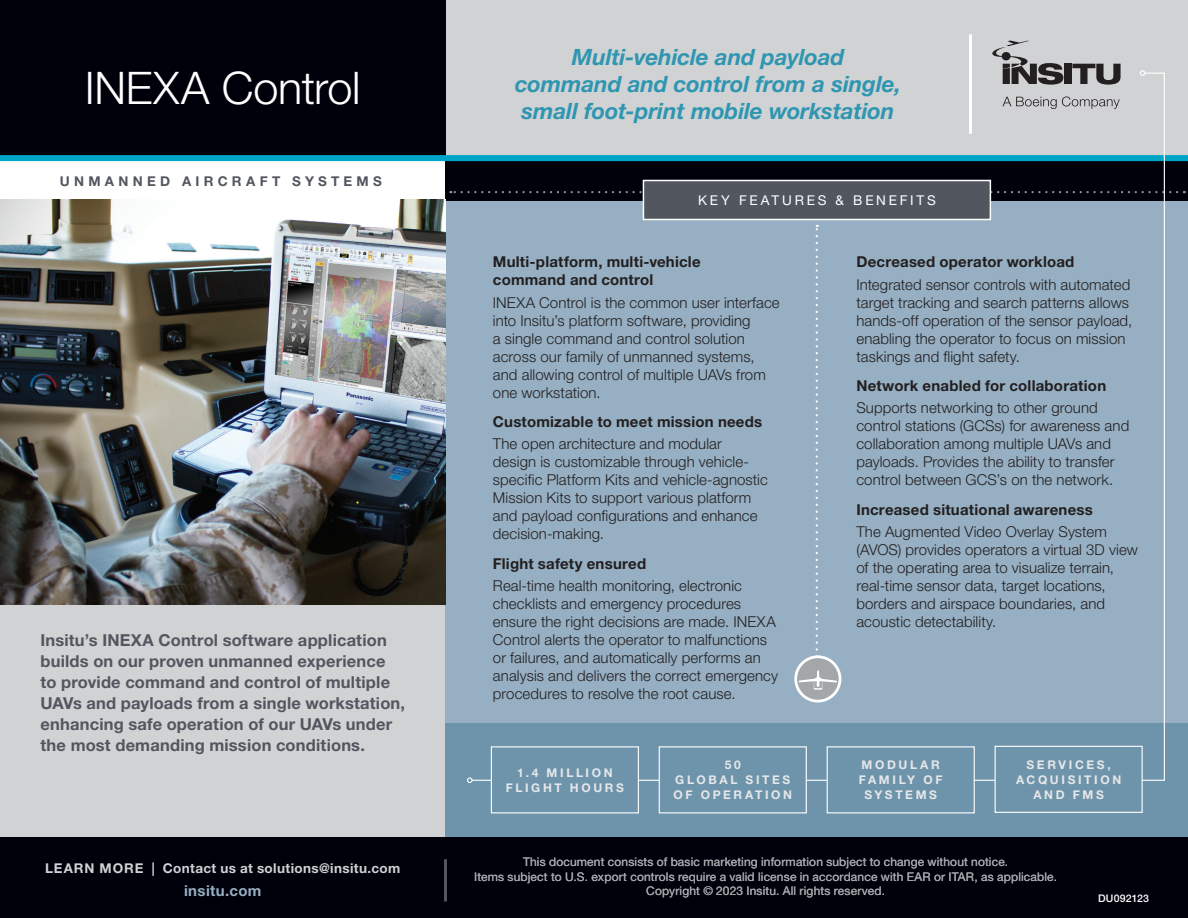
<style>
.page{position:relative;width:1188px;height:918px;background:#fff}
.page>*{position:absolute;margin:0;border:0;box-sizing:border-box;transform-origin:0 0}
.LgCard_Subtitle{font:300 45px "Helvetica Neue LT Std";letter-spacing:-.005em;color:#fff}
.LgCard_TopBar_Headli{font:italic 700 22.5px/27px "Helvetica Neue LT Std";letter-spacing:-.005em;color:#2f96b1;text-align:center}
.LgCard_IntroPara{font:700 16.5px/21px "Helvetica Neue LT Std";letter-spacing:.01em;color:#52565f}
.LgCard_BeneFeatures{font:300 15px/18px "Helvetica Neue LT Std";letter-spacing:.005em;color:#231f20}
.LgCard_BeneFeatures-2{font:700 15px/18px "Helvetica Neue LT Std";letter-spacing:.015em;color:#231f20}
.t1{font:700 15px "Helvetica Neue LT Std";letter-spacing:.025em;color:#96afc2}
.t2{font:700 13.5px "Helvetica Neue LT Std";letter-spacing:.03em;color:#d1d2d4}
.t3{font:700 13.5px "Helvetica Neue LT Std";letter-spacing:.315em;color:#52565f}
.t4{font:13.5px "Helvetica Neue LT Std";letter-spacing:.21em;color:#fff}
.Copyright_line{font:12px/14.2px "Helvetica Neue LT Std";letter-spacing:.015em;color:#a3a7a9;text-align:center}
.t5{font:700 12px/15px "Helvetica Neue LT Std";letter-spacing:.22em;color:#e6e7e9;text-align:center}
.Footer_Control_Numbe{font:500 10.5px "Helvetica Neue LT Std";letter-spacing:.02em;color:#fff}
</style>
<div class="page">
<div style="left:0;top:605px;width:446px;height:245px;background:#d1d2d4"></div>
<div style="left:446px;top:0;width:742px;height:155px;background:#d1d2d4"></div>
<div style="left:0;top:837px;width:1188px;height:81px;background:#00000b"></div>
<div style="left:446px;top:200px;width:742px;height:524px;background:#96afc2"></div>
<div style="left:0;top:0;width:446px;height:155px;background:#00000b"></div>
<div style="left:446px;top:161px;width:742px;height:39px;background:#00000b"></div>
<div style="left:1064px;top:64px;width:7px;height:20px;background:#231f20"></div>
<svg style="left:1072px;top:64px;width:49px;height:8px"></svg>
<svg style="left:992px;top:40px;width:71px;height:32px"></svg>
<hr style="left:969px;top:34px;width:3px;height:100px;background:#fff">
<div style="left:0;top:155px;width:1188px;height:6px;background:#00a5c8"></div>
<div style="left:446px;top:724px;width:742px;height:113px;background:#6e94ab"></div>
<svg style="left:450px;top:191px;width:727px;height:2px"></svg>
<hr style="left:444px;top:859px;width:3px;height:43px;background:#52565f">
<svg style="left:471px;top:72px;width:694px;height:709px"></svg>
<svg style="left:1140px;top:70px;width:5px;height:6px"></svg>
<svg style="left:467px;top:777px;width:6px;height:6px"></svg>
<div style="left:491px;top:747px;width:147px;height:66px;background:#6e94ab"></div>
<div style="left:491px;top:746px;width:148px;height:67px;border:1px solid #fff"></div>
<div style="left:995px;top:746px;width:147px;height:66px;background:#6e94ab"></div>
<div style="left:995px;top:746px;width:148px;height:67px;border:1px solid #fff"></div>
<div style="left:659px;top:747px;width:147px;height:66px;background:#6e94ab"></div>
<div style="left:659px;top:746px;width:148px;height:67px;border:1px solid #fff"></div>
<div style="left:827px;top:747px;width:147px;height:66px;background:#6e94ab"></div>
<div style="left:827px;top:746px;width:148px;height:67px;border:1px solid #fff"></div>
<svg style="left:796px;top:657px;width:44px;height:44px"></svg>
<div style="left:794px;top:655px;width:47px;height:48px;border:3px solid #fff;border-radius:50%"></div>
<svg style="left:799px;top:225px;width:38px;height:466px"></svg>
<img style="left:0;top:200px;width:446px;height:405px">
<p class="LgCard_Subtitle" style="left:85px;top:60px;width:277px">INEXA Control</p>
<p class="t3" style="left:60px;top:172px;width:323px">UNMANNED AIRCRAFT SYSTEMS</p>
<p class="LgCard_IntroPara" style="left:40px;top:629px;width:366px">Insitu’s INEXA Control software application builds on our proven unmanned experience to provide command and control of multiple UAVs and payloads from a single workstation, enhancing safe operation of our UAVs under the most demanding mission conditions.</p>
<p class="t2" style="left:45px;top:859px;width:357px">LEARN MORE | Contact us at solutions@insitu.com</p>
<p class="t1" style="left:184px;top:881px;width:79px">insitu.com</p>
<p class="LgCard_TopBar_Headli" style="left:515px;top:43px;width:388px">Multi-vehicle and payload<br>command and control from a single, small foot-print mobile workstation</p>
<p class="t4" style="left:698px;top:192px;width:239px">KEY FEATURES &amp; BENEFITS</p>
<p class="LgCard_BeneFeatures-2" style="left:493px;top:253px;width:209px">Multi-platform, multi-vehicle command and control</p>
<p class="LgCard_BeneFeatures" style="left:493px;top:293px;width:288px">INEXA Control is the common user interface into Insitu’s platform software, providing<br>a single command and control solution across our family of unmanned systems, and allowing control of multiple UAVs from one workstation.</p>
<p class="LgCard_BeneFeatures-2" style="left:493px;top:412px;width:271px">Customizable to meet mission needs</p>
<p class="LgCard_BeneFeatures" style="left:493px;top:435px;width:276px">The open architecture and modular design is customizable through vehicle&shy;specific Platform Kits and vehicle-agnostic Mission Kits to support various platform and payload configurations and enhance decision-making.</p>
<p class="LgCard_BeneFeatures-2" style="left:493px;top:554px;width:155px">Flight safety ensured</p>
<p class="LgCard_BeneFeatures" style="left:493px;top:577px;width:287px">Real-time health monitoring, electronic checklists and emergency procedures ensure the right decisions are made. INEXA Control alerts the operator to malfunctions or failures, and automatically performs an analysis and delivers the correct emergency procedures to resolve the root cause.</p>
<p class="LgCard_BeneFeatures-2" style="left:856px;top:253px;width:220px">Decreased operator workload</p>
<p class="LgCard_BeneFeatures" style="left:856px;top:275px;width:277px">Integrated sensor controls with automated target tracking and search patterns allows hands-off operation of the sensor payload, enabling the operator to focus on mission taskings and flight safety.</p>
<p class="LgCard_BeneFeatures-2" style="left:856px;top:376px;width:251px">Network enabled for collaboration</p>
<p class="LgCard_BeneFeatures" style="left:856px;top:399px;width:274px">Supports networking to other ground control stations (GCSs) for awareness and collaboration among multiple UAVs and payloads. Provides the ability to transfer control between GCS’s on the network.</p>
<p class="LgCard_BeneFeatures-2" style="left:856px;top:500px;width:238px">Increased situational awareness</p>
<p class="LgCard_BeneFeatures" style="left:856px;top:523px;width:283px">The Augmented Video Overlay System (AVOS) provides operators a virtual 3D view of the operating area to visualize terrain, real-time sensor data, target locations, borders and airspace boundaries, and acoustic detectability.</p>
<p class="t5" style="left:506px;top:765px;width:120px">1.4 MILLION<br>FLIGHT HOURS</p>
<p class="t5" style="left:1016px;top:757px;width:107px">SERVICES,<br>ACQUISITION<br>AND FMS</p>
<p class="t5" style="left:673px;top:757px;width:120px">50<br>GLOBAL SITES<br>OF OPERATION</p>
<p class="t5" style="left:859px;top:757px;width:85px">MODULAR<br>FAMILY OF<br>SYSTEMS</p>
<p class="Copyright_line" style="left:474px;top:855px;width:584px">This document consists of basic marketing information subject to change without notice.<br>Items subject to U.S. export controls require a valid license in accordance with EAR or ITAR, as applicable.<br>Copyright © 2023 Insitu. All rights reserved.</p>
<p class="Footer_Control_Numbe" style="left:1098px;top:892px;width:53px">DU092123</p>
</div>
